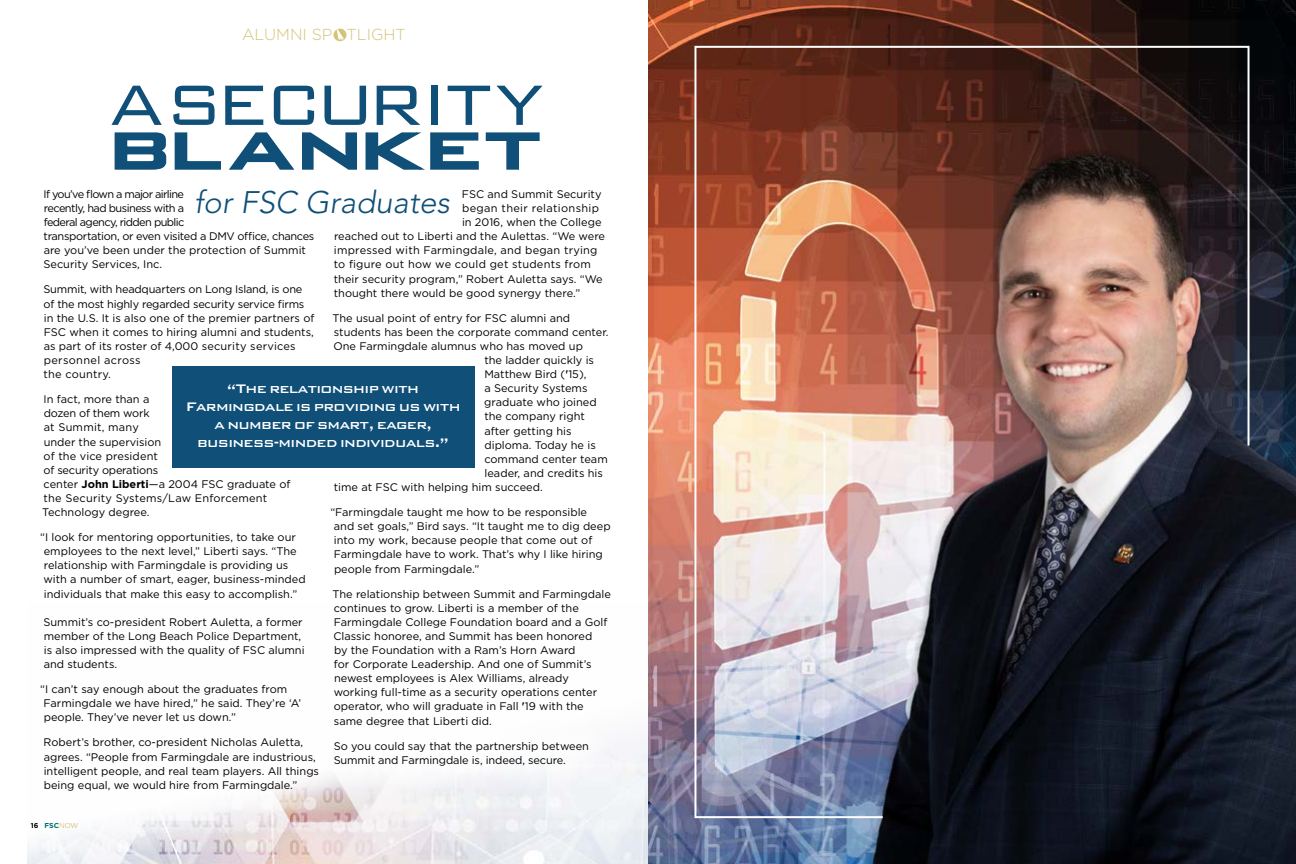
<style>
.page{position:relative;width:1296px;height:864px;background:#fff}
.page>*{position:absolute;margin:0;border:0;box-sizing:border-box;transform-origin:0 0}
.t1{font:300 76px "Bank Gothic C Lt BT";letter-spacing:-.05em;color:#0f4f78}
.t2{font:500 68px "Bank Gothic C Md BT";letter-spacing:-.045em;color:#0f4f78;scale:1.28 1}
.t3{font:italic 300 30.9px "Avenir";color:#0f4f78}
.t4{font:500 16.6px/18px "Bank Gothic C Md BT";letter-spacing:-.04em;color:#fff;text-align:center}
.t5{font:300 15.9px "Gotham";color:#d5c377}
.t6{font:11px/14.1px "Gotham";color:#000}
.t7{font:11px/14.1px "Gotham";letter-spacing:-.03em;color:#000}
.t8{font:11px "Gotham";letter-spacing:.02em;color:#000}
.t9{font:11px "Gotham";letter-spacing:.03em;color:#000}
.t10{font:700 7.1px "Gotham";color:#007072}
.s1{font-weight:700}
.s2{font-weight:500}
.s3{font-size:7px;color:#000}
.s4{font-weight:300;color:#cea93e}
</style>
<div class="page">
<img style="left:648px;top:0;width:648px;height:864px">
<img style="left:27px;top:603px;width:886px;height:261px">
<div style="left:12px;top:161px;width:627px;height:659px;background:#fff"></div>
<svg style="left:334px;top:29px;width:12px;height:12px"></svg>
<div style="left:172px;top:366px;width:302px;height:102px;background:#0f4f78"></div>
<svg style="left:114px;top:132px;width:53px;height:38px"></svg>
<svg style="left:174px;top:132px;width:183px;height:38px"></svg>
<svg style="left:365px;top:132px;width:175px;height:38px"></svg>
<img style="left:693px;top:45px;width:558px;height:774px">
<h3 class="t5" style="left:242px;top:25px;width:165px">ALUMNI SP TLIGHT</h3>
<h1 class="t1" style="left:110px;top:66px;width:437px">ASECURITY</h1>
<h2 class="t2" style="left:104px;top:113px;width:342px">BLANKET</h2>
<h3 class="t3" style="left:194px;top:184px;width:257px">for FSC Graduates</h3>
<p class="t7" style="left:43px;top:187px;width:272px">If you’ve flown a major airline<br>recently, had business with a<br>federal agency, ridden public<br>transportation, or even visited a DMV office, chances are you’ve been under the protection of Summit Security Services, Inc.</p>
<p class="t6" style="left:43px;top:282px;width:273px">Summit, with headquarters on Long Island, is one of the most highly regarded security service firms in the U.S. It is also one of the premier partners of FSC when it comes to hiring alumni and students, as part of its roster of 4,000 security services personnel across<br>the country.</p>
<p class="t6" style="left:42px;top:392px;width:250px">In fact, more than a<br>dozen of them work<br>at Summit, many<br>under the supervision<br>of the vice president<br>of security operations<br>center <span class="s1">John Liberti</span>—a 2004 FSC graduate of the Security Systems/Law Enforcement<br>Technology degree.</p>
<p class="t6" style="left:40px;top:530px;width:267px">“I look for mentoring opportunities, to take our employees to the next level,” Liberti says. “The relationship with Farmingdale is providing us with a number of smart, eager, business-minded individuals that make this easy to accomplish.”</p>
<p class="t6" style="left:43px;top:615px;width:263px">Summit’s co-president Robert Auletta, a former member of the Long Beach Police Department, is also impressed with the quality of FSC alumni and students.</p>
<p class="t6" style="left:44px;top:682px;width:259px;text-indent:-4px">“I can’t say enough about the graduates from<br>Farmingdale we have hired,” he said. They’re ‘A’ people. They’ve never let us down.”</p>
<p class="t6" style="left:44px;top:735px;width:277px">Robert’s brother, co-president Nicholas Auletta, agrees. “People from Farmingdale are industrious, intelligent people, and real team players. All things being equal, we would hire from Farmingdale.”</p>
<p class="t6" style="left:462px;top:187px;width:141px">FSC and Summit Security</p>
<p class="t9" style="left:462px;top:201px;width:139px">began their relationship</p>
<p class="t6" style="left:462px;top:215px;width:141px">in 2016, when the College</p>
<p class="t6" style="left:334px;top:229px;width:273px">reached out to Liberti and the Aulettas. “We were</p>
<p class="t8" style="left:334px;top:243px;width:265px">impressed with Farmingdale, and began trying</p>
<p class="t8" style="left:334px;top:258px;width:259px">to figure out how we could get students from</p>
<p class="t6" style="left:334px;top:271px;width:270px">their security program,” Robert Auletta says. “We</p>
<p class="t6" style="left:334px;top:285px;width:248px">thought there would be good synergy there.”</p>
<p class="t6" style="left:332px;top:311px;width:239px">The usual point of entry for FSC alumni and</p>
<p class="t6" style="left:334px;top:325px;width:276px">students has been the corporate command center.</p>
<p class="t6" style="left:334px;top:339px;width:251px">One Farmingdale alumnus who has moved up</p>
<p class="t6" style="left:484px;top:353px;width:111px">the ladder quickly is</p>
<p class="t6" style="left:484px;top:367px;width:104px">Matthew Bird (<span class="s2">'</span>15),</p>
<p class="t6" style="left:484px;top:381px;width:105px">a Security Systems</p>
<p class="t6" style="left:484px;top:395px;width:114px">graduate who joined</p>
<p class="t6" style="left:484px;top:409px;width:102px">the company right</p>
<p class="t6" style="left:484px;top:423px;width:89px">after getting his</p>
<p class="t6" style="left:484px;top:438px;width:113px">diploma. Today he is</p>
<p class="t6" style="left:484px;top:452px;width:125px">command center team</p>
<p class="t6" style="left:485px;top:466px;width:120px">leader, and credits his</p>
<p class="t6" style="left:334px;top:480px;width:210px">time at FSC with helping him succeed.</p>
<p class="t6" style="left:334px;top:505px;width:278px;text-indent:-4px">“Farmingdale taught me how to be responsible<br>and set goals,” Bird says. “It taught me to dig deep into my work, because people that come out of Farmingdale have to work. That’s why I like hiring people from Farmingdale.”</p>
<p class="t6" style="left:333px;top:586px;width:280px">The relationship between Summit and Farmingdale continues to grow. Liberti is a member of the Farmingdale College Foundation board and a Golf Classic honoree, and Summit has been honored<br>by the Foundation with a Ram’s Horn Award<br>for Corporate Leadership. And one of Summit’s newest employees is Alex Williams, already working full-time as a security operations center operator, who will graduate in Fall <span class="s2">'</span>19 with the same degree that Liberti did.</p>
<p class="t6" style="left:334px;top:738px;width:257px">So you could say that the partnership between<br>Summit and Farmingdale is, indeed, secure.</p>
<h3 class="t4" style="left:185px;top:380px;width:277px">“The relationship with<br>Farmingdale is providing us with a number of smart, eager, business-minded individuals.”</h3>
<p class="t10" style="left:31px;top:821px;width:49px"><span class="s3">16</span> FSC<span class="s4">NOW</span></p>
</div>
